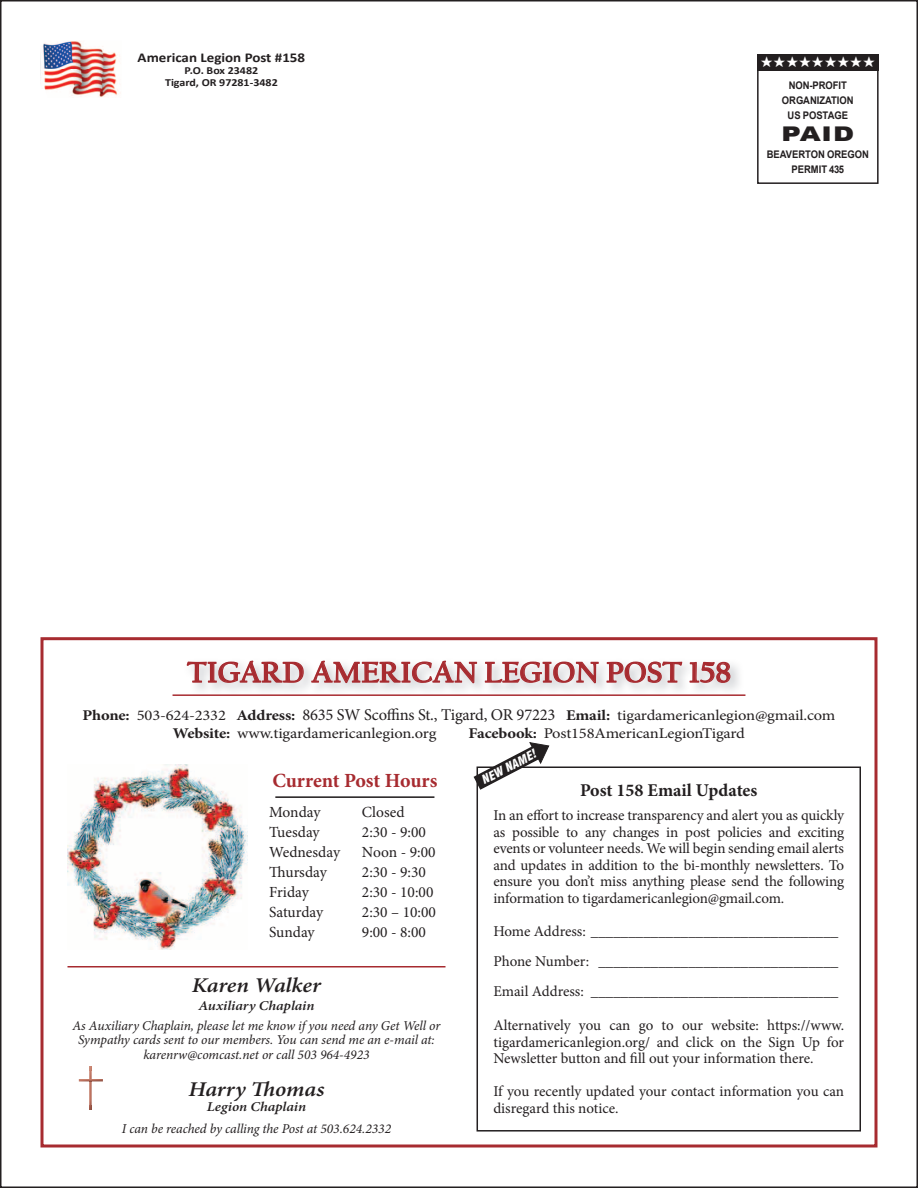
<style>
.page{position:relative;width:918px;height:1188px;background:#fff}
.page>*{position:absolute;margin:0;border:0;box-sizing:border-box;transform-origin:0 0}
.t1{font:700 29.85px "Californian FB";letter-spacing:.01em;color:#a72b30}
.t2{font:italic 600 21px "Minion Pro";letter-spacing:-.005em;color:#231f20;scale:1.1 1}
.t3{font:900 20.25px "Arial";color:#231f20;scale:1.33 1}
.t4{font:700 20.1px "Minion Pro";letter-spacing:-.005em;color:#a72b30}
.t5{font:700 18px "Minion Pro";color:#231f20}
.t6{font:15.45px "Minion Pro";color:#231f20}
.t7{font:15px/16.5px "Minion Pro";letter-spacing:-.005em;color:#231f20;text-align:justify}
.t8{font:14.85px/18px "Minion Pro";letter-spacing:-.01em;color:#231f20;scale:1.11 1}
.t9{font:italic 13.5px/14.2px "Minion Pro";letter-spacing:-.005em;color:#231f20;text-align:center}
.t10{font:italic 600 13.5px "Minion Pro";letter-spacing:-.005em;color:#231f20;scale:1.1 1}
.t11{font:700 13.5px "Calibri";color:#231f20;scale:1.11 1}
.t12{font:13.5px "Zapf Dingbats IT Cby BT";color:#fff}
.t13{font:italic 900 condensed 12px "Swiss 721 BT";color:#fff}
.t14{font:700 10.8px/12px "Calibri";color:#231f20;text-align:center;scale:1.11 1}
.t15{font:700 10.5px/15px "Arial";letter-spacing:-.005em;color:#231f20;text-align:center;scale:.9 1}
.s1{font-weight:700}
.s2{font-size:16.5px}
</style>
<div class="page">
<div style="left:40px;top:637px;width:838px;height:511px;border:3px solid #a72b30"></div>
<div style="left:757px;top:60px;width:122px;height:124px;border:2px solid #231f20"></div>
<img style="left:40px;top:41px;width:81px;height:56px">
<div style="left:757px;top:54px;width:122px;height:16px;background:#231f20"></div>
<svg style="left:89px;top:1066px;width:3px;height:4px"></svg>
<svg style="left:89px;top:1106px;width:3px;height:4px"></svg>
<img style="left:89px;top:1070px;width:3px;height:36px">
<img style="left:79px;top:1079px;width:24px;height:2px">
<hr style="left:68px;top:966px;width:378px;height:2px;background:#a72b30">
<svg style="left:187px;top:637px;width:117px;height:47px"></svg>
<svg style="left:311px;top:637px;width:167px;height:57px"></svg>
<svg style="left:484px;top:660px;width:115px;height:34px"></svg>
<svg style="left:606px;top:637px;width:77px;height:47px"></svg>
<svg style="left:689px;top:661px;width:42px;height:23px"></svg>
<hr style="left:173px;top:694px;width:572px;height:2px;background:#a72b30">
<div style="left:477px;top:766px;width:384px;height:366px;border:2px solid #231f20"></div>
<hr style="left:275px;top:796px;width:159px;height:2px;background:#231f20">
<svg style="left:473px;top:742px;width:77px;height:49px"></svg>
<img style="left:68px;top:765px;width:180px;height:184px">
<p class="t11" style="left:138px;top:48px;width:152px">American Legion Post #158</p>
<p class="t14" style="left:165px;top:64px;width:103px">P.O. Box 23482<br>Tigard, OR 97281-3482</p>
<p class="t12" style="left:761px;top:55px;width:116px">★★★★★★★★★</p>
<p class="t15" style="left:782px;top:78px;width:81px">NON-PROFIT<br>ORGANIZATION<br>US POSTAGE</p>
<h3 class="t3" style="left:782px;top:119px;width:56px">PAID</h3>
<p class="t15" style="left:767px;top:147px;width:115px">BEAVERTON OREGON<br>PERMIT 435</p>
<h1 class="t1" style="left:187px;top:655px;width:545px">TIGARD AMERICAN LEGION POST 158</h1>
<p class="t8" style="left:173px;top:706px;width:598px;text-indent:-90px"><span class="s1">Phone:</span> 503-624-2332 <span class="s1">Address:</span> <span class="s2">8635 SW Scoffins St., Tigard, OR 97223</span> <span class="s1">Email:</span> tigardamericanlegion@gmail.com<br><span class="s1">Website:</span> www.tigardamericanlegion.org</p>
<p class="t8" style="left:469px;top:724px;width:251px"><span class="s1">Facebook:</span> Post158AmericanLegionTigard</p>
<h3 class="t4" style="left:272px;top:767px;width:166px">Current Post Hours</h3>
<p class="t6" style="left:269px;top:802px;width:53px">Monday</p>
<p class="t6" style="left:362px;top:802px;width:44px">Closed</p>
<p class="t6" style="left:269px;top:822px;width:52px">Tuesday</p>
<p class="t6" style="left:362px;top:822px;width:66px">2:30 - 9:00</p>
<p class="t6" style="left:269px;top:842px;width:72px">Wednesday</p>
<p class="t6" style="left:362px;top:842px;width:75px">Noon - 9:00</p>
<p class="t6" style="left:269px;top:862px;width:59px">Thursday</p>
<p class="t6" style="left:362px;top:862px;width:66px">2:30 - 9:30</p>
<p class="t6" style="left:269px;top:882px;width:41px">Friday</p>
<p class="t6" style="left:362px;top:882px;width:73px">2:30 - 10:00</p>
<p class="t6" style="left:269px;top:902px;width:55px">Saturday</p>
<p class="t6" style="left:362px;top:902px;width:76px">2:30 – 10:00</p>
<p class="t6" style="left:269px;top:922px;width:47px">Sunday</p>
<p class="t6" style="left:362px;top:922px;width:66px">9:00 - 8:00</p>
<h2 class="t2" style="left:192px;top:970px;width:119px">Karen Walker</h2>
<p class="t10" style="left:198px;top:996px;width:107px">Auxiliary Chaplain</p>
<p class="t9" style="left:72px;top:1019px;width:369px">As Auxiliary Chaplain, please let me know if you need any Get Well or<br>Sympathy cards sent to our members. You can send me an e-mail at: karenrw@comcast.net or call 503 964-4923</p>
<h2 class="t2" style="left:189px;top:1075px;width:54px">Harry</h2>
<h2 class="t2" style="left:275px;top:1075px;width:46px">omas</h2>
<p class="t10" style="left:207px;top:1097px;width:92px">Legion Chaplain</p>
<p class="t9" style="left:122px;top:1121px;width:271px">I can be reached by calling the Post at 503.624.2332</p>
<p class="t13" style="left:480px;top:774px;width:61px;rotate:-28deg">NEW NAME!</p>
<p class="t5" style="left:580px;top:778px;width:179px">Post 158 Email Updates</p>
<p class="t7" style="left:493px;top:807px;width:352px">In an effort to increase transparency and alert you as quickly as possible to any changes in post policies and exciting events or volunteer needs. We will begin sending email alerts and updates in addition to the bi-monthly newsletters. To ensure you don’t miss anything please send the following information to tigardamericanlegion@gmail.com.</p>
<p class="t7" style="left:493px;top:916px;width:346px;line-height:30px">Home Address: _________________________________ Phone Number: ________________________________ Email Address: _________________________________</p>
<p class="t7" style="left:493px;top:1017px;width:352px">Alternatively you can go to our website: https://www. tigardamericanlegion.org/ and click on the Sign Up for Newsletter button and fill out your information there.</p>
<p class="t7" style="left:493px;top:1083px;width:352px">If you recently updated your contact information you can disregard this notice.</p>
</div>
